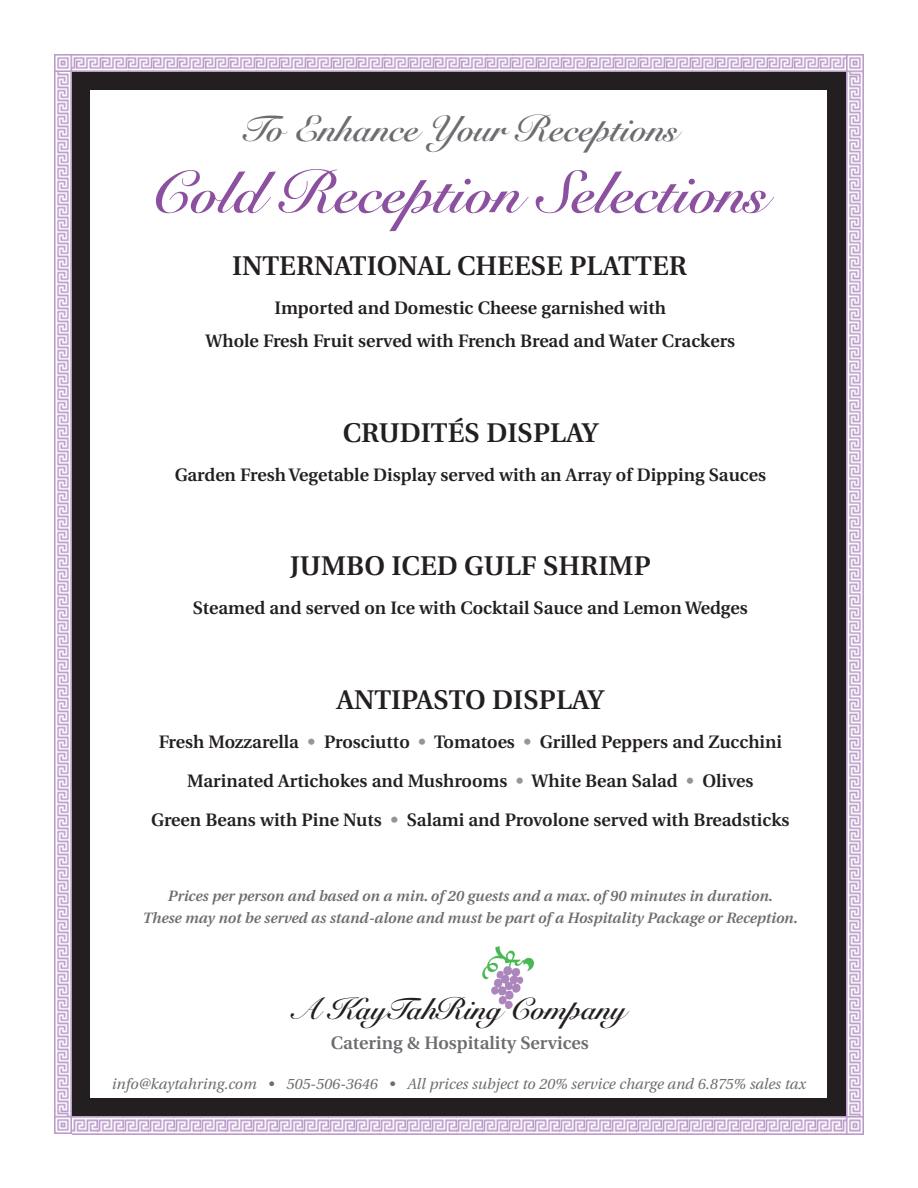
<style>
.page{position:relative;width:918px;height:1188px;background:#fff}
.page>*{position:absolute;margin:0;border:0;box-sizing:border-box;transform-origin:0 0}
.t1{font:700 58.5px "Snell Roundhand";color:#8c50a0}
.t2{font:700 36px "Snell Roundhand";color:#6c6d70}
.t3{font:700 30px "Snell Roundhand";color:#231f20}
.t4{font:600 27px "Utopia";color:#231f20}
.t5{font:600 18px/39px "Utopia";color:#231f20;text-align:center}
.t6{font:600 18px "Utopia";color:#6c6d70}
.t7{font:italic 600 15px/22.5px "Utopia";color:#6c6d70;text-align:center}
.t8{font:italic 15px "Utopia";color:#6c6d70}
.s1{color:#939598}
</style>
<div class="page">
<div style="left:72px;top:72px;width:774px;height:1044px;background:#231f20"></div>
<img style="left:54px;top:54px;width:792px;height:18px">
<img style="left:846px;top:54px;width:18px;height:1062px">
<img style="left:72px;top:1116px;width:792px;height:18px">
<img style="left:54px;top:72px;width:18px;height:1062px">
<div style="left:90px;top:90px;width:737px;height:1007px;background:#fff"></div>
<img style="left:491px;top:981px;width:33px;height:27px">
<img style="left:483px;top:946px;width:51px;height:35px">
<h2 class="t2" style="left:241px;top:116px;width:438px">To Enhance Your Receptions</h2>
<h1 class="t1" style="left:152px;top:172px;width:617px">Cold Reception Selections</h1>
<h3 class="t4" style="left:232px;top:255px;width:456px">INTERNATIONAL CHEESE PLATTER</h3>
<p class="t5" style="left:205px;top:293px;width:531px;line-height:33px">Imported and Domestic Cheese garnished with<br>Whole Fresh Fruit served with French Bread and Water Crackers</p>
<h3 class="t4" style="left:343px;top:422px;width:257px">CRUDITÉS DISPLAY</h3>
<p class="t5" style="left:175px;top:457px;width:593px">Garden Fresh Vegetable Display served with an Array of Dipping Sauces</p>
<h3 class="t4" style="left:290px;top:555px;width:362px">JUMBO ICED GULF SHRIMP</h3>
<p class="t5" style="left:193px;top:590px;width:556px">Steamed and served on Ice with Cocktail Sauce and Lemon Wedges</p>
<h3 class="t4" style="left:337px;top:689px;width:268px">ANTIPASTO DISPLAY</h3>
<p class="t5" style="left:151px;top:724px;width:640px">Fresh Mozzarella <span class="s1">•</span> Prosciutto <span class="s1">•</span> Tomatoes <span class="s1">•</span> Grilled Peppers and Zucchini<br>Marinated Artichokes and Mushrooms <span class="s1">•</span> White Bean Salad <span class="s1">•</span> Olives<br>Green Beans with Pine Nuts <span class="s1">•</span> Salami and Provolone served with Breadsticks</p>
<p class="t7" style="left:143px;top:886px;width:657px">Prices per person and based on a min. of 20 guests and a max. of 90 minutes in duration.<br>These may not be served as stand-alone and must be part of a Hospitality Package or Reception.</p>
<h3 class="t3" style="left:294px;top:998px;width:333px">A KayTahRing Company</h3>
<p class="t6" style="left:331px;top:1036px;width:259px">Catering &amp; Hospitality Services</p>
<p class="t8" style="left:112px;top:1077px;width:696px">info@kaytahring.com • 505-506-3646 • All prices subject to 20% service charge and 6.875% sales tax</p>
</div>
